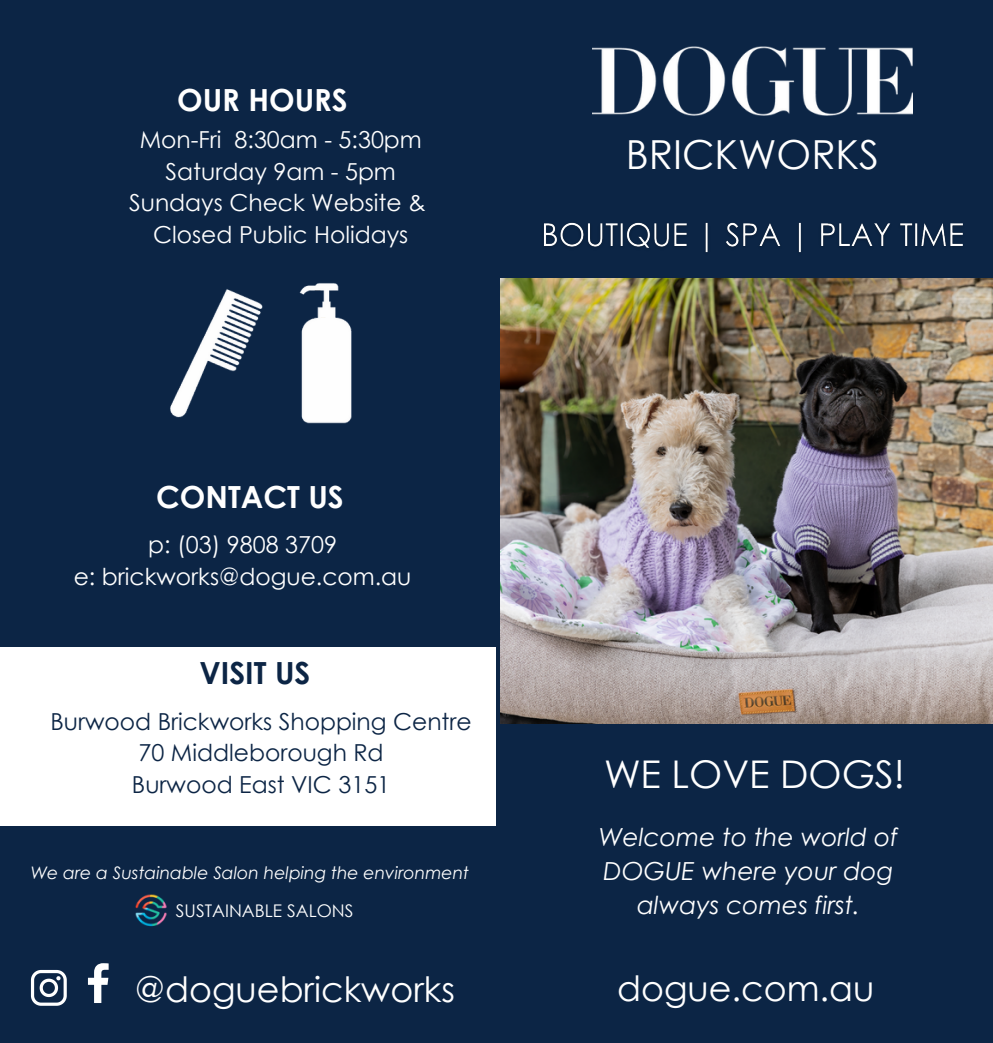
<style>
.page{position:relative;width:993px;height:1043px;background:#fff}
.page>*{position:absolute;margin:0;border:0;box-sizing:border-box;transform-origin:0 0}
.t1{font:40.07px "Century Gothic";color:#fff}
.t2{font:38.15px "Century Gothic";color:#fff}
.t3{font:35px "Century Gothic";color:#fff}
.t4{font:700 30.45px "Century Gothic";color:#fff}
.t5{font:700 30.45px "Century Gothic";color:#0c2545}
.t6{font:italic 24.85px/34.1px "Century Gothic";color:#fff;text-align:center}
.t7{font:23.45px "Century Gothic";color:#fff}
.t8{font:23.45px "Century Gothic";color:#0c2545}
.t9{font:17.5px "Century Gothic";color:#fff}
.t10{font:italic 17.32px "Century Gothic";color:#fff}
</style>
<div class="page">
<div style="left:0;top:0;width:992px;height:1042px;background:#0c2545"></div>
<img style="left:592px;top:46px;width:320px;height:70px">
<img style="left:500px;top:278px;width:492px;height:445px">
<svg style="left:88px;top:963px;width:21px;height:39px"></svg>
<svg style="left:30px;top:969px;width:37px;height:37px"></svg>
<img style="left:135px;top:894px;width:32px;height:33px">
<img style="left:170px;top:283px;width:182px;height:141px">
<div style="left:0;top:647px;width:496px;height:178px;background:#fff"></div>
<img style="left:544px;top:222px;width:419px;height:31px">
<p class="t4" style="left:177px;top:80px;width:172px">OUR HOURS</p>
<p class="t7" style="left:140px;top:124px;width:283px">Mon-Fri 8:30am - 5:30pm</p>
<p class="t7" style="left:165px;top:156px;width:232px">Saturday 9am - 5pm</p>
<p class="t7" style="left:129px;top:187px;width:298px">Sundays Check Website &amp;</p>
<p class="t7" style="left:153px;top:219px;width:256px">Closed Public Holidays</p>
<p class="t4" style="left:156px;top:477px;width:189px">CONTACT US</p>
<p class="t7" style="left:148px;top:529px;width:190px">p: (03) 9808 3709</p>
<p class="t7" style="left:74px;top:561px;width:339px">e: brickworks@dogue.com.au</p>
<p class="t5" style="left:199px;top:653px;width:112px">VISIT US</p>
<p class="t8" style="left:50px;top:706px;width:423px">Burwood Brickworks Shopping Centre</p>
<p class="t8" style="left:138px;top:737px;width:246px">70 Middleborough Rd</p>
<p class="t8" style="left:132px;top:769px;width:260px">Burwood East VIC 3151</p>
<p class="t10" style="left:31px;top:861px;width:440px">We are a Sustainable Salon helping the environment</p>
<p class="t9" style="left:176px;top:899px;width:179px">SUSTAINABLE SALONS</p>
<p class="t1" style="left:625px;top:128px;width:255px">BRICKWORKS</p>
<p class="t2" style="left:604px;top:749px;width:302px">WE LOVE DOGS!</p>
<p class="t6" style="left:598px;top:818px;width:301px">Welcome to the world of<br>DOGUE where your dog always comes first.</p>
<p class="t3" style="left:135px;top:966px;width:321px">@doguebrickworks</p>
<p class="t3" style="left:617px;top:965px;width:258px">dogue.com.au</p>
</div>
